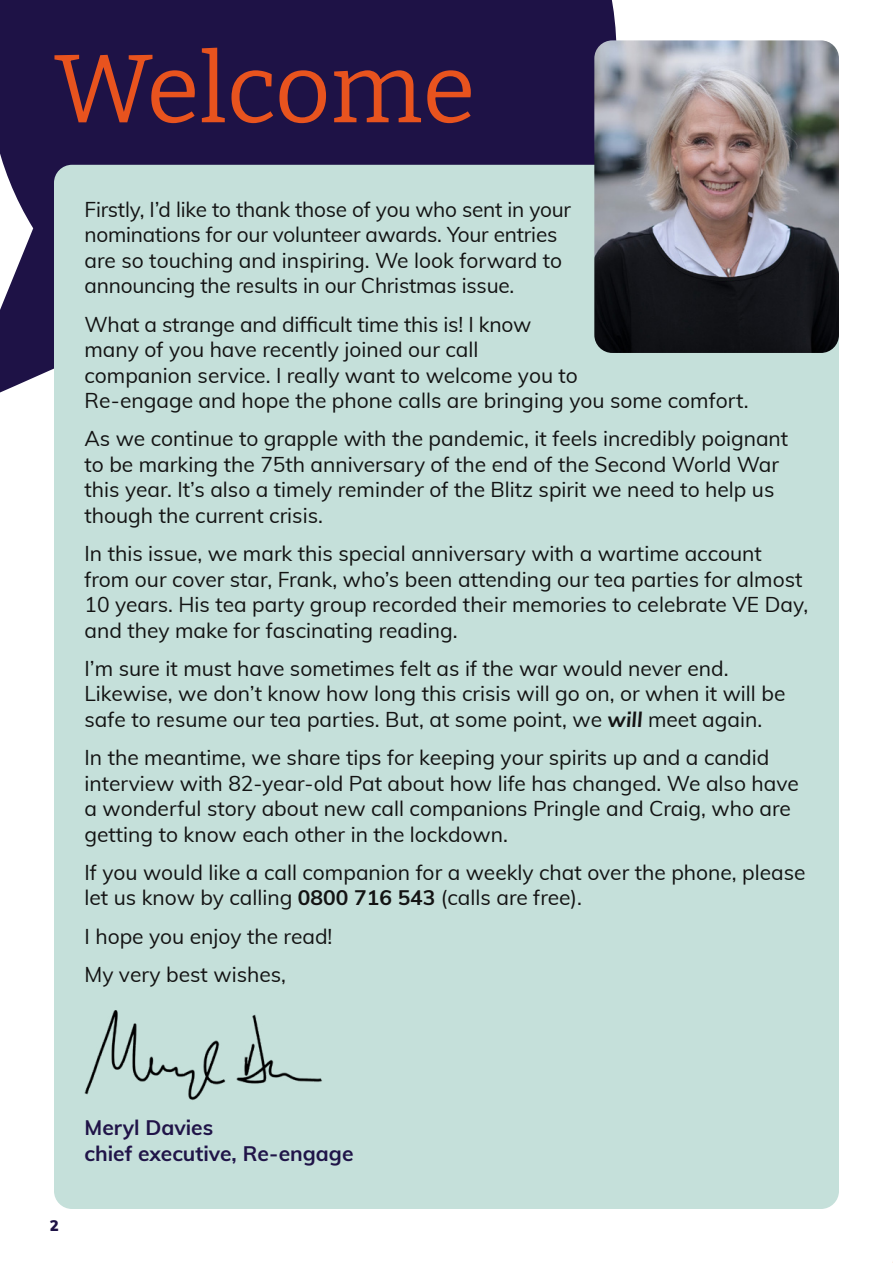
<style>
.page{position:relative;width:893px;height:1263px;background:#fff}
.page>*{position:absolute;margin:0;border:0;box-sizing:border-box;transform-origin:0 0}
.Welcome{font:96.6px "Bitter";color:#e8531e}
.Body{font:21px/25.5px "Muli";color:#131313}
.Body-2{font:700 21px/25.5px "Muli";color:#201448}
.t1{font:900 15px "Muli";color:#1e1246}
.s1{font-weight:700;font-style:italic}
.s2{font-weight:700}
</style>
<div class="page">
<div style="left:0;top:0;width:617px;height:393px;background:#1e1246"></div>
<div style="left:54px;top:165px;width:785px;height:1044px;background:#c5e0da;border-radius:18px"></div>
<img style="left:594px;top:40px;width:245px;height:313px">
<img style="left:85px;top:1010px;width:237px;height:90px">
<h2 class="Welcome" style="left:54px;top:27px;width:423px">Welcome</h2>
<p class="Body" style="left:85px;top:196px;width:488px">Firstly, I’d like to thank those of you who sent in your nominations for our volunteer awards. Your entries are so touching and inspiring. We look forward to announcing the results in our Christmas issue.</p>
<p class="Body" style="left:85px;top:310px;width:666px">What a strange and difficult time this is! I know<br>many of you have recently joined our call<br>companion service. I really want to welcome you to<br>Re-engage and hope the phone calls are bringing you some comfort.</p>
<p class="Body" style="left:85px;top:425px;width:705px">As we continue to grapple with the pandemic, it feels incredibly poignant to be marking the 75th anniversary of the end of the Second World War this year. It’s also a timely reminder of the Blitz spirit we need to help us though the current crisis.</p>
<p class="Body" style="left:85px;top:540px;width:725px">In this issue, we mark this special anniversary with a wartime account from our cover star, Frank, who’s been attending our tea parties for almost 10 years. His tea party group recorded their memories to celebrate VE Day, and they make for fascinating reading.</p>
<p class="Body" style="left:85px;top:655px;width:702px">I’m sure it must have sometimes felt as if the war would never end.<br>Likewise, we don’t know how long this crisis will go on, or when it will be safe to resume our tea parties. But, at some point, we <span class="s1">will</span> meet again.</p>
<p class="Body" style="left:85px;top:744px;width:716px">In the meantime, we share tips for keeping your spirits up and a candid interview with 82-year-old Pat about how life has changed. We also have a wonderful story about new call companions Pringle and Craig, who are getting to know each other in the lockdown.</p>
<p class="Body" style="left:85px;top:859px;width:723px">If you would like a call companion for a weekly chat over the phone, please let us know by calling <span class="s2">0800 716 543</span> (calls are free).</p>
<p class="Body" style="left:85px;top:922px;width:249px">I hope you enjoy the read!</p>
<p class="Body" style="left:85px;top:961px;width:203px">My very best wishes,</p>
<p class="t1" style="left:50px;top:1215px;width:11px">2</p>
<p class="Body-2" style="left:85px;top:1114px;width:271px">Meryl Davies<br>chief executive, Re-engage</p>
</div>
